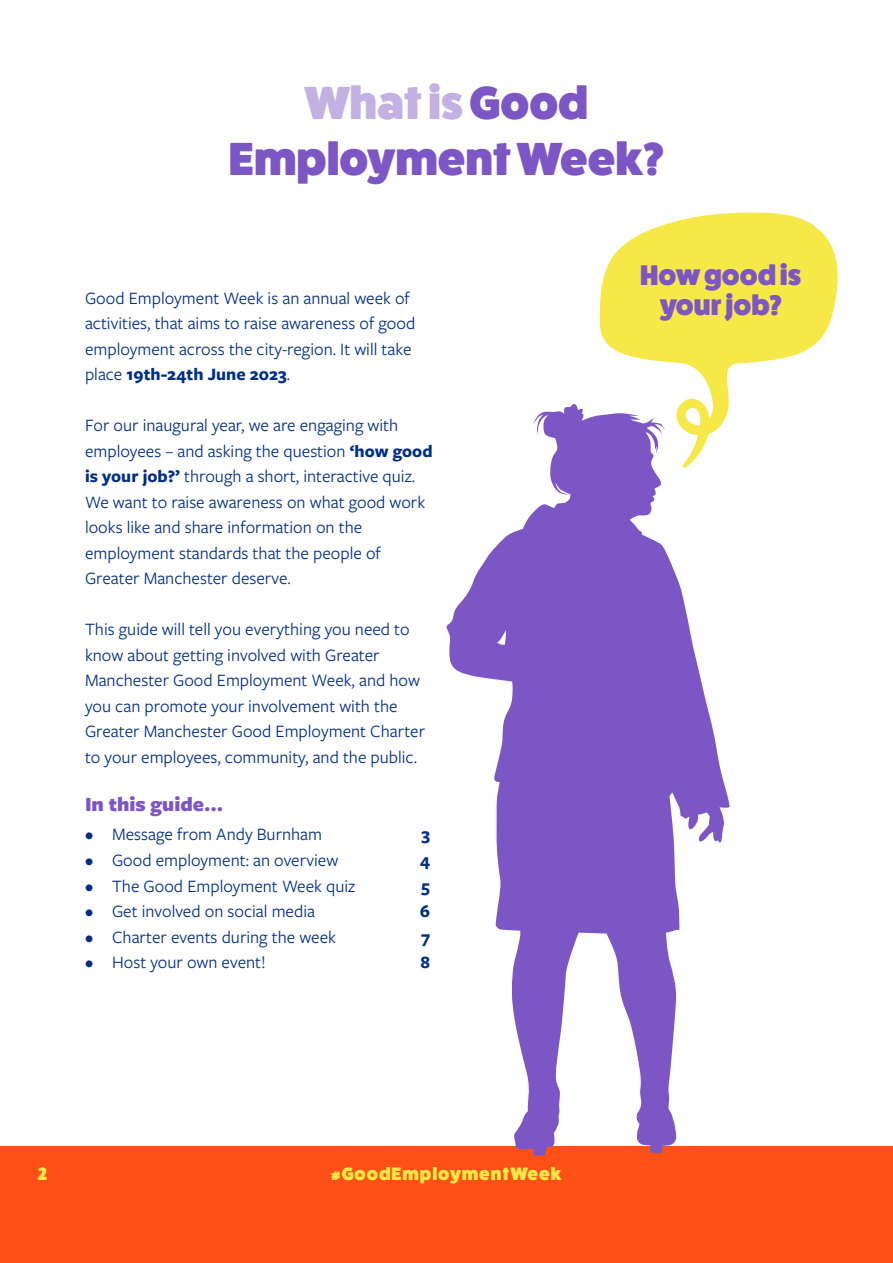
<style>
.page{position:relative;width:893px;height:1263px;background:#fff}
.page>*{position:absolute;margin:0;border:0;box-sizing:border-box;transform-origin:0 0}
.t1{font:46.5px/55.8px "Fat Frank Free";color:#7d56c5;text-align:center}
.t2{font:800 28.5px/30px "Fat Frank";color:#7d56c5;text-align:center}
.t3{font:900 21px "Freight Sans Pro";color:#7d56c5}
.t4{font:18px/25.5px "Freight Sans Pro";color:#002e86}
.t5{font:800 18px "Fat Frank";letter-spacing:.05em;color:#f6e847}
.t6{font:700 18px "Freight Sans Pro";color:#002e86}
.s1{color:#c2b1e2}
.s2{font-weight:700}
</style>
<div class="page">
<hr style="left:892px;top:0;width:1px;height:1146px;background:#008fbe">
<div style="left:0;top:1146px;width:893px;height:117px;background:#ff5117"></div>
<svg style="left:446px;top:404px;width:284px;height:752px;fill:#7d56c5"></svg>
<svg style="left:599px;top:212px;width:239px;height:257px;fill:#f6e847"></svg>
<h1 class="t1" style="left:229px;top:78px;width:437px"><span class="s1">What is</span> Good<br>Employment Week?</h1>
<p class="t4" style="left:85px;top:284px;width:332px">Good Employment Week is an annual week of activities, that aims to raise awareness of good employment across the city-region. It will take place <span class="s2">19th-24th June 2023</span>.</p>
<p class="t4" style="left:85px;top:412px;width:349px">For our inaugural year, we are engaging with employees – and asking the question <span class="s2">‘how good is your job?’</span> through a short, interactive quiz.<br>We want to raise awareness on what good work looks like and share information on the employment standards that the people of Greater Manchester deserve.</p>
<p class="t4" style="left:85px;top:616px;width:342px">This guide will tell you everything you need to know about getting involved with Greater Manchester Good Employment Week, and how you can promote your involvement with the Greater Manchester Good Employment Charter to your employees, community, and the public.</p>
<p class="t3" style="left:85px;top:789px;width:140px">In this guide…</p>
<p class="t4" style="left:85px;top:821px;width:239px">• Message from Andy Burnham</p>
<p class="t6" style="left:421px;top:822px;width:10px">3</p>
<p class="t4" style="left:85px;top:847px;width:255px">• Good employment: an overview</p>
<p class="t6" style="left:420px;top:848px;width:12px">4</p>
<p class="t4" style="left:85px;top:872px;width:272px">• The Good Employment Week quiz</p>
<p class="t6" style="left:421px;top:873px;width:10px">5</p>
<p class="t4" style="left:85px;top:898px;width:231px">• Get involved on social media</p>
<p class="t6" style="left:420px;top:899px;width:12px">6</p>
<p class="t4" style="left:85px;top:923px;width:252px">• Charter events during the week</p>
<p class="t6" style="left:421px;top:924px;width:10px">7</p>
<p class="t4" style="left:85px;top:949px;width:182px">• Host your own event!</p>
<p class="t6" style="left:420px;top:950px;width:11px">8</p>
<h2 class="t2" style="left:640px;top:261px;width:163px">How good is your job?</h2>
<p class="t5" style="left:38px;top:1164px;width:11px">2</p>
<p class="t5" style="left:331px;top:1164px;width:232px">#GoodEmploymentWeek</p>
</div>
